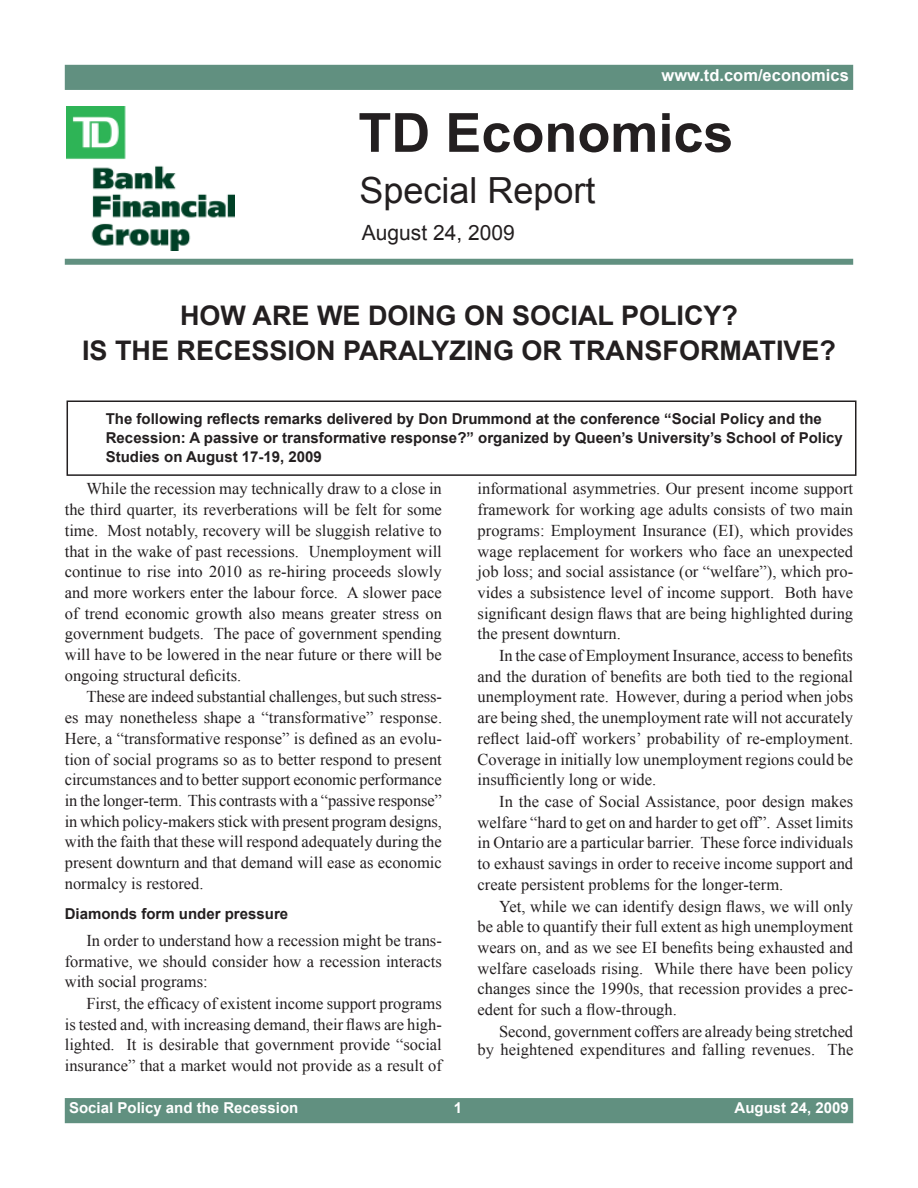
<style>
.page{position:relative;width:918px;height:1188px;background:#fff}
.page>*{position:absolute;margin:0;border:0;box-sizing:border-box;transform-origin:0 0}
.page_1_-_dept{font:700 54px "Arial";color:#231f20}
.page_1_-_publication{font:36px "Arial";color:#231f20}
.page_1_-_heading{font:700 27px "Arial";color:#231f20}
.page_1_-_date{font:21px "Arial";color:#231f20}
.para{font:16.5px/20.7px "Times New Roman";color:#231f20;text-align:justify}
.master_page_-_websit{font:700 16.5px "Arial";color:#fff}
.page_1_-_bullets{font:700 15px/19px "Arial";color:#231f20}
.master_page_-_left_f{font:700 15px "Arial";color:#fff}
.subhead{font:700 15px "Arial";color:#231f20}
.master_page_-_right{font:700 15px "Arial";color:#fff}
.master_page_-_pageno{font:700 15px "Arial";color:#fff}
</style>
<div class="page">
<div style="left:65px;top:1098px;width:788px;height:25px;background:#619080"></div>
<div style="left:65px;top:65px;width:788px;height:25px;background:#619080"></div>
<div style="left:65px;top:259px;width:788px;height:6px;background:#619080"></div>
<img style="left:67px;top:106px;width:168px;height:144px">
<div style="left:67px;top:400px;width:789px;height:76px;border:2px solid #231f20"></div>
<p class="master_page_-_websit" style="left:662px;top:64px;width:189px">www.td.com/economics</p>
<p class="page_1_-_dept" style="left:358px;top:97px;width:377px">TD Economics</p>
<p class="page_1_-_publication" style="left:359px;top:166px;width:238px">Special Report</p>
<p class="page_1_-_date" style="left:362px;top:219px;width:154px">August 24, 2009</p>
<p class="page_1_-_heading" style="left:180px;top:298px;width:560px">HOW ARE WE DOING ON SOCIAL POLICY?</p>
<p class="page_1_-_heading" style="left:82px;top:333px;width:756px">IS THE RECESSION PARALYZING OR TRANSFORMATIVE?</p>
<p class="page_1_-_bullets" style="left:106px;top:409px;width:739px">The following reflects remarks delivered by Don Drummond at the conference “Social Policy and the<br>Recession: A passive or transformative response?” organized by Queen’s University’s School of Policy<br>Studies on August 17-19, 2009</p>
<p class="para" style="left:65px;top:478px;width:379px;text-indent:22px">While the recession may technically draw to a close in the third quarter, its reverberations will be felt for some time. Most notably, recovery will be sluggish relative to that in the wake of past recessions. Unemployment will continue to rise into 2010 as re-hiring proceeds slowly and more workers enter the labour force. A slower pace of trend economic growth also means greater stress on government budgets. The pace of government spending will have to be lowered in the near future or there will be ongoing structural deficits.</p>
<p class="para" style="left:65px;top:686px;width:379px;text-indent:22px">These are indeed substantial challenges, but such stress&shy;es may nonetheless shape a “transformative” response.<br>Here, a “transformative response” is defined as an evolu&shy;tion of social programs so as to better respond to present circumstances and to better support economic performance in the longer-term. This contrasts with a “passive response” in which policy-makers stick with present program designs, with the faith that these will respond adequately during the present downturn and that demand will ease as economic normalcy is restored.</p>
<p class="subhead" style="left:65px;top:904px;width:225px">Diamonds form under pressure</p>
<p class="para" style="left:65px;top:930px;width:379px;text-indent:22px">In order to understand how a recession might be trans&shy;formative, we should consider how a recession interacts with social programs:</p>
<p class="para" style="left:65px;top:993px;width:379px;text-indent:22px">First, the efficacy of existent income support programs is tested and, with increasing demand, their flaws are high&shy;lighted. It is desirable that government provide “social insurance” that a market would not provide as a result of</p>
<p class="para" style="left:478px;top:478px;width:377px">informational asymmetries. Our present income support framework for working age adults consists of two main programs: Employment Insurance (EI), which provides wage replacement for workers who face an unexpected job loss; and social assistance (or “welfare”), which pro&shy;vides a subsistence level of income support. Both have significant design flaws that are being highlighted during the present downturn.</p>
<p class="para" style="left:478px;top:645px;width:377px;text-indent:22px">In the case of Employment Insurance, access to benefits and the duration of benefits are both tied to the regional unemployment rate. However, during a period when jobs are being shed, the unemployment rate will not accurately reflect laid-off workers’ probability of re-employment.<br>Coverage in initially low unemployment regions could be insufficiently long or wide.</p>
<p class="para" style="left:478px;top:791px;width:377px;text-indent:22px">In the case of Social Assistance, poor design makes welfare “hard to get on and harder to get off”. Asset limits in Ontario are a particular barrier. These force individuals to exhaust savings in order to receive income support and create persistent problems for the longer-term.</p>
<p class="para" style="left:478px;top:895px;width:377px;text-indent:22px">Yet, while we can identify design flaws, we will only be able to quantify their full extent as high unemployment wears on, and as we see EI benefits being exhausted and welfare caseloads rising. While there have been policy changes since the 1990s, that recession provides a prec&shy;edent for such a flow-through.</p>
<p class="para" style="left:478px;top:1022px;width:377px;line-height:18px;text-align:right">Second, government coffers are already being stretched<br>by heightened expenditures and falling revenues. The</p>
<p class="master_page_-_left_f" style="left:69px;top:1098px;width:231px">Social Policy and the Recession</p>
<p class="master_page_-_pageno" style="left:454px;top:1098px;width:10px">1</p>
<p class="master_page_-_right" style="left:735px;top:1098px;width:116px">August 24, 2009</p>
</div>
